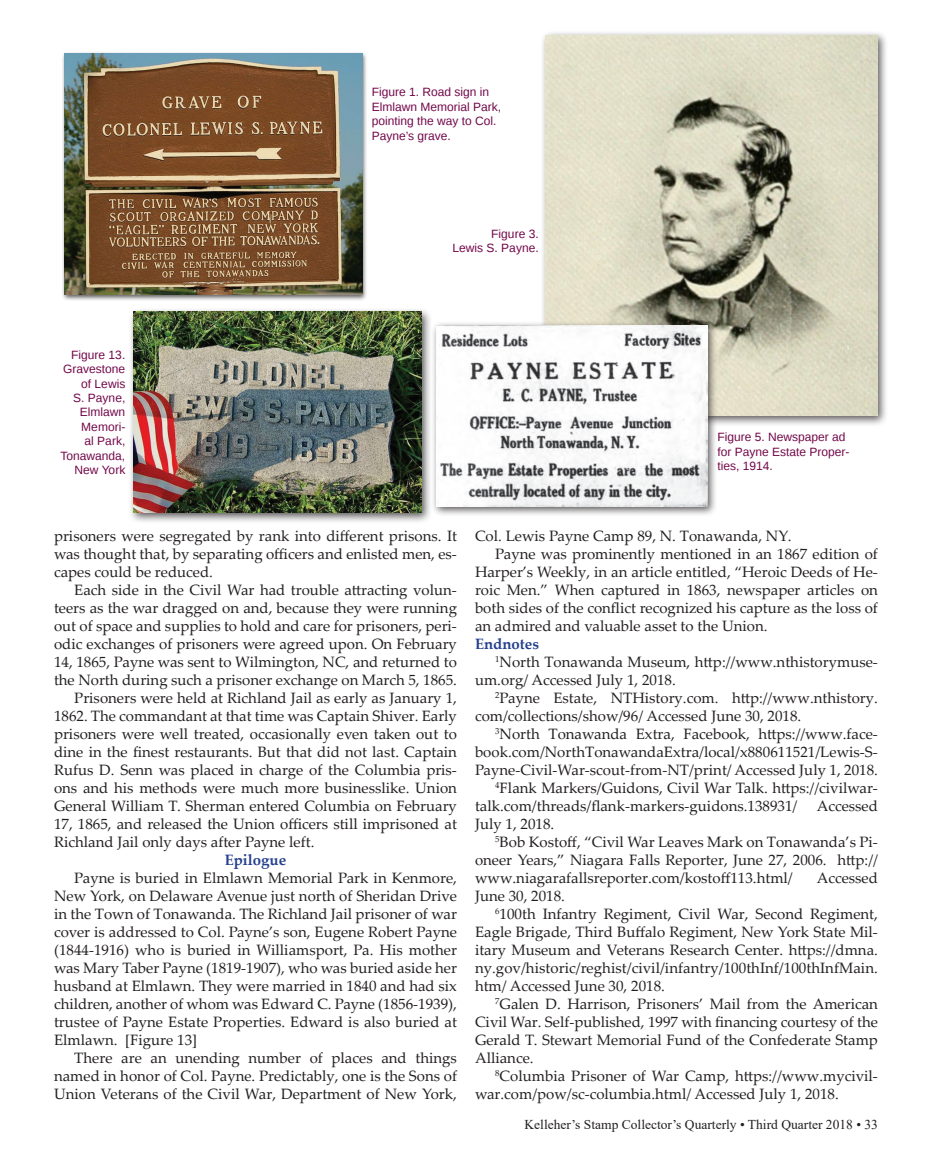
<style>
.page{position:relative;width:932px;height:1161px;background:#fff}
.page>*{position:absolute;margin:0;border:0;box-sizing:border-box;transform-origin:0 0}
.t1{font:15px/18px "Palatino Linotype";color:#231f20;text-align:justify}
.t2{font:700 15px "Palatino Linotype";color:#253f8e}
.t3{font:13.5px "Times New Roman";color:#231f20}
.t4{font:12px/14.4px "Liberation Sans";color:#720849}
</style>
<div class="page">
<div style="left:61px;top:51px;width:307px;height:250px;background:#231f20;opacity:.75"></div>
<img style="left:65px;top:54px;width:297px;height:241px">
<div style="left:540px;top:31px;width:348px;height:396px;background:#231f20;opacity:.75"></div>
<img style="left:546px;top:36px;width:332px;height:380px">
<div style="left:431px;top:321px;width:286px;height:196px;background:#231f20;opacity:.75"></div>
<img style="left:436px;top:326px;width:271px;height:180px">
<div style="left:128px;top:307px;width:304px;height:217px;background:#231f20;opacity:.75"></div>
<img style="left:134px;top:312px;width:288px;height:201px">
<p class="t4" style="left:372px;top:86px;width:131px">Figure 1. Road sign in<br>Elmlawn Memorial Park, pointing the way to Col.<br>Payne’s grave.</p>
<p class="t4" style="left:63px;top:348px;width:64px;text-align:right">Figure 13.<br>Gravestone of Lewis<br>S. Payne,<br>Elmlawn</p>
<p class="t4" style="left:61px;top:420px;width:66px;text-align:right">Memori-<br>al Park,<br>Tonawanda,<br>New York</p>
<p class="t4" style="left:491px;top:227px;width:49px">Figure 3.</p>
<p class="t4" style="left:452px;top:241px;width:88px">Lewis S. Payne.</p>
<p class="t4" style="left:717px;top:430px;width:134px">Figure 5. Newspaper ad for Payne Estate Proper&shy;ties, 1914.</p>
<p class="t1" style="left:54px;top:526px;width:404px">prisoners were segregated by rank into different prisons. It was thought that, by separating officers and enlisted men, es&shy;capes could be reduced.</p>
<p class="t1" style="left:54px;top:580px;width:404px;text-indent:20px">Each side in the Civil War had trouble attracting volun&shy;teers as the war dragged on and, because they were running out of space and supplies to hold and care for prisoners, peri&shy;odic exchanges of prisoners were agreed upon. On February 14, 1865, Payne was sent to Wilmington, NC, and returned to the North during such a prisoner exchange on March 5, 1865.</p>
<p class="t1" style="left:54px;top:688px;width:404px;text-indent:20px">Prisoners were held at Richland Jail as early as January 1, 1862. The commandant at that time was Captain Shiver. Early prisoners were well treated, occasionally even taken out to dine in the finest restaurants. But that did not last. Captain Rufus D. Senn was placed in charge of the Columbia pris&shy;ons and his methods were much more businesslike. Union General William T. Sherman entered Columbia on February 17, 1865, and released the Union officers still imprisoned at Richland Jail only days after Payne left.</p>
<p class="t2" style="left:225px;top:849px;width:63px">Epilogue</p>
<p class="t1" style="left:54px;top:868px;width:404px;text-indent:20px">Payne is buried in Elmlawn Memorial Park in Kenmore, New York, on Delaware Avenue just north of Sheridan Drive in the Town of Tonawanda. The Richland Jail prisoner of war cover is addressed to Col. Payne’s son, Eugene Robert Payne (1844-1916) who is buried in Williamsport, Pa. His mother was Mary Taber Payne (1819-1907), who was buried aside her husband at Elmlawn. They were married in 1840 and had six children, another of whom was Edward C. Payne (1856-1939), trustee of Payne Estate Properties. Edward is also buried at Elmlawn. [Figure 13]</p>
<p class="t1" style="left:54px;top:1048px;width:404px;text-indent:20px">There are an unending number of places and things named in honor of Col. Payne. Predictably, one is the Sons of Union Veterans of the Civil War, Department of New York,</p>
<p class="t1" style="left:475px;top:526px;width:318px">Col. Lewis Payne Camp 89, N. Tonawanda, NY.</p>
<p class="t1" style="left:475px;top:544px;width:404px;text-indent:20px">Payne was prominently mentioned in an 1867 edition of Harper’s Weekly, in an article entitled, “Heroic Deeds of He&shy;roic Men.” When captured in 1863, newspaper articles on both sides of the conflict recognized his capture as the loss of an admired and valuable asset to the Union.</p>
<p class="t2" style="left:475px;top:633px;width:66px">Endnotes</p>
<p class="t1" style="left:475px;top:652px;width:404px;text-indent:20px"><sup>1</sup>North Tonawanda Museum, http://www.nthistorymuse&shy;um.org/ Accessed July 1, 2018.</p>
<p class="t1" style="left:475px;top:688px;width:404px;text-indent:20px"><sup>2</sup>Payne Estate, NTHistory.com. http://www.nthistory. com/collections/show/96/ Accessed June 30, 2018.</p>
<p class="t1" style="left:475px;top:724px;width:404px;text-indent:20px"><sup>3</sup>North Tonawanda Extra, Facebook, https://www.face&shy;book.com/NorthTonawandaExtra/local/x880611521/Lewis-S-Payne-Civil-War-scout-from-NT/print/ Accessed July 1, 2018.</p>
<p class="t1" style="left:475px;top:778px;width:404px;text-indent:20px"><sup>4</sup>Flank Markers/Guidons, Civil War Talk. https://civilwar&shy;talk.com/threads/flank-markers-guidons.138931/</p>
<p class="t1" style="left:816px;top:796px;width:63px">Accessed</p>
<p class="t1" style="left:475px;top:814px;width:81px">July 1, 2018.</p>
<p class="t1" style="left:475px;top:832px;width:404px;text-indent:20px"><sup>5</sup>Bob Kostoff, “Civil War Leaves Mark on Tonawanda’s Pi&shy;oneer Years,” Niagara Falls Reporter, June 27, 2006. http:// www.niagarafallsreporter.com/kostoff113.html/</p>
<p class="t1" style="left:816px;top:868px;width:63px">Accessed</p>
<p class="t1" style="left:475px;top:886px;width:91px">June 30, 2018.</p>
<p class="t1" style="left:475px;top:904px;width:404px;text-indent:20px"><sup>6</sup>100th Infantry Regiment, Civil War, Second Regiment, Eagle Brigade, Third Buffalo Regiment, New York State Mil&shy;itary Museum and Veterans Research Center. https://dmna. ny.gov/historic/reghist/civil/infantry/100thInf/100thInfMain. htm/ Accessed June 30, 2018.</p>
<p class="t1" style="left:475px;top:994px;width:404px;text-indent:20px"><sup>7</sup>Galen D. Harrison, Prisoners’ Mail from the American Civil War. Self-published, 1997 with financing courtesy of the Gerald T. Stewart Memorial Fund of the Confederate Stamp Alliance.</p>
<p class="t1" style="left:475px;top:1066px;width:404px;text-indent:20px"><sup>8</sup>Columbia Prisoner of War Camp, https://www.mycivil&shy;war.com/pow/sc-columbia.html/ Accessed July 1, 2018.</p>
<p class="t3" style="left:524px;top:1115px;width:355px">Kelleher’s Stamp Collector’s Quarterly • Third Quarter 2018 • 33</p>
</div>
